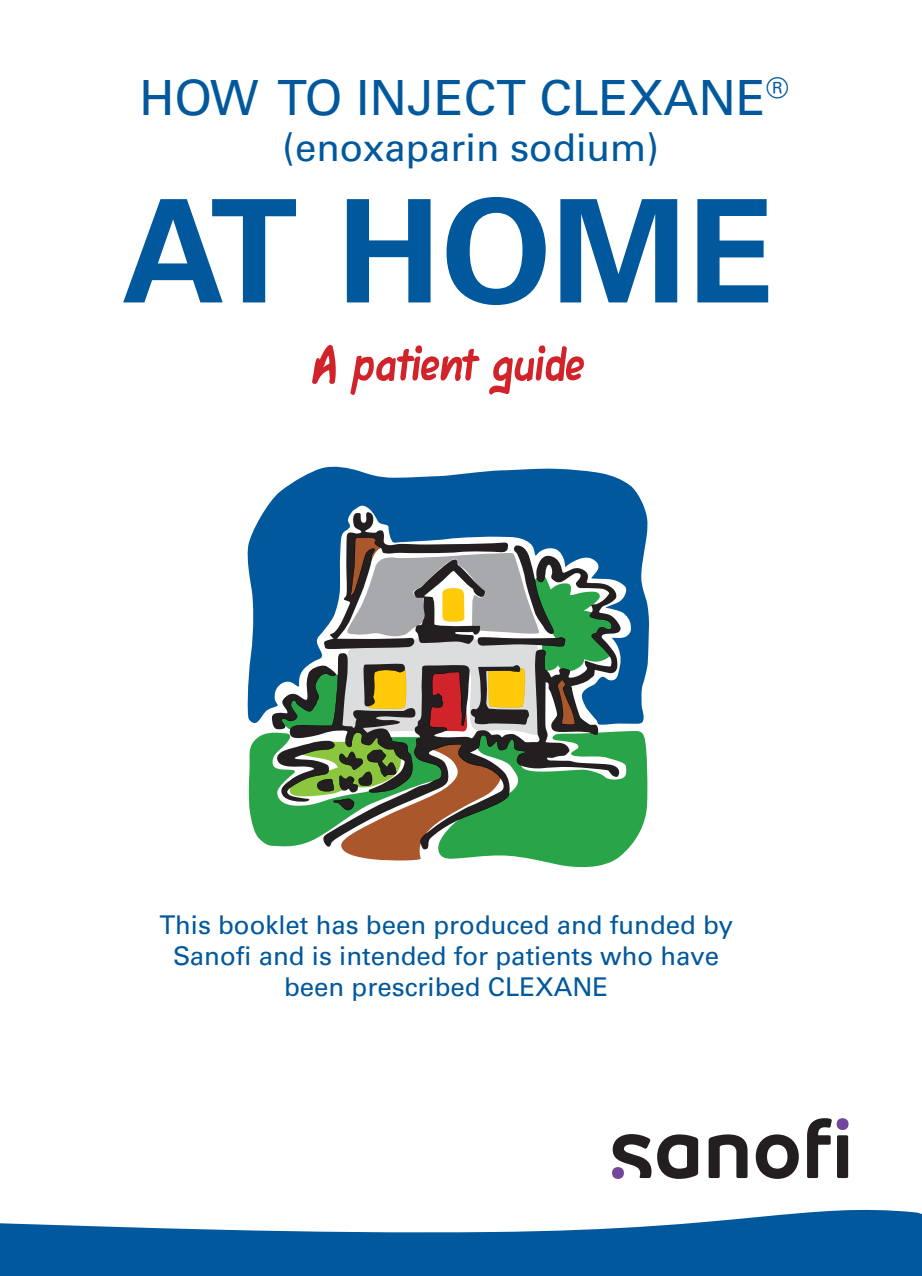
<style>
.page{position:relative;width:922px;height:1276px;background:#fff}
.page>*{position:absolute;margin:0;border:0;box-sizing:border-box;transform-origin:0 0}
.t1{font:700 143px "Univers LT Std";color:#01589c}
.t2{font:56.25px "Fawn Script";color:#d1232a}
.t3{font:48.5px "Univers LT Std";color:#01589c}
.t4{font:38.25px "Univers LT Std";color:#01589c}
.Highlight{font:25.75px/31px "Univers LT Std";color:#01589c;text-align:center}
</style>
<div class="page">
<svg style="left:247px;top:466px;width:402px;height:258px;fill:#01589c"></svg>
<svg style="left:249px;top:731px;width:398px;height:137px;fill:#29a449"></svg>
<svg style="left:323px;top:512px;width:297px;height:337px;background:#1c689a"></svg>
<svg style="left:272px;top:535px;width:344px;height:325px;background:#6c8872"></svg>
<svg style="left:0;top:1209px;width:921px;height:67px;fill:#01589c"></svg>
<svg style="left:657px;top:1134px;width:41px;height:45px"></svg>
<svg style="left:612px;top:1134px;width:39px;height:44px"></svg>
<svg style="left:708px;top:1134px;width:39px;height:44px"></svg>
<svg style="left:755px;top:1134px;width:43px;height:45px"></svg>
<div style="left:836px;top:1135px;width:11px;height:43px;background:#231f20;border-radius:2px"></div>
<svg style="left:807px;top:1118px;width:24px;height:60px"></svg>
<div style="left:612px;top:1167px;width:11px;height:12px;background:#73479c;border-radius:50%"></div>
<div style="left:836px;top:1118px;width:12px;height:12px;background:#73479c;border-radius:50%"></div>
<p class="t3" style="left:139px;top:69px;width:650px">HOW TO INJECT CLEXANE<sup>®</sup></p>
<p class="t4" style="left:282px;top:124px;width:378px">(enoxaparin sodium)</p>
<p class="t1" style="left:122px;top:168px;width:653px">AT HOME</p>
<p class="t2" style="left:313px;top:329px;width:272px">A patient guide</p>
<p class="Highlight" style="left:159px;top:910px;width:575px">This booklet has been produced and funded by<br>Sanofi and is intended for patients who have been prescribed CLEXANE</p>
</div>
